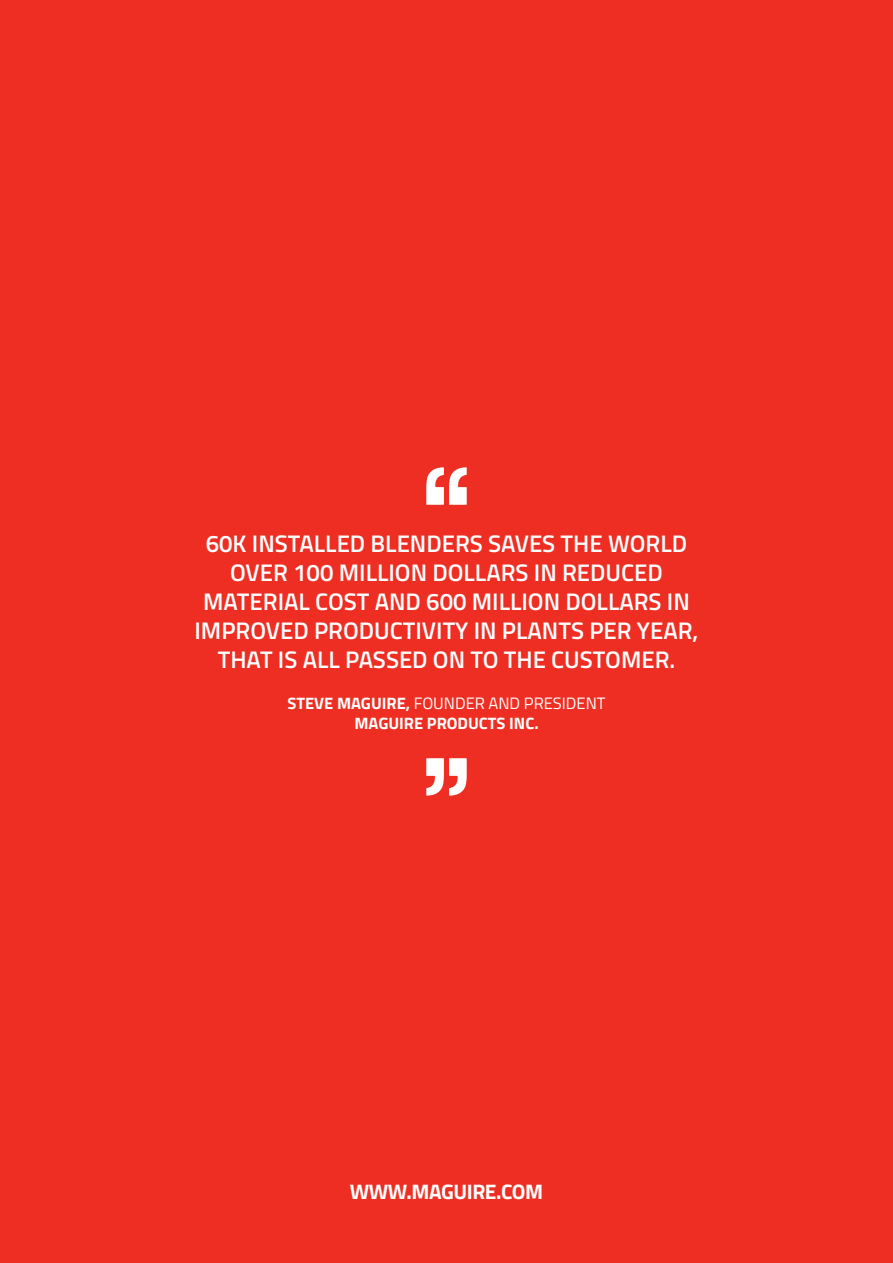
<style>
.page{position:relative;width:893px;height:1263px;background:#ee2e22}
.page>*{position:absolute;margin:0;border:0;box-sizing:border-box;transform-origin:0 0}
.t1{font:600 24px/28.8px "Titillium Web";color:#fff;text-align:center}
.t2{font:700 21px "Titillium Web";letter-spacing:-.02em;color:#fff}
.t3{font:700 16.5px/19.8px "Titillium Web";color:#fff;text-align:center}
.s1{font-weight:400}
</style>
<div class="page">
<svg style="left:426px;top:467px;width:41px;height:38px"></svg>
<svg style="left:426px;top:758px;width:41px;height:38px"></svg>
<p class="t1" style="left:195px;top:528px;width:505px">60K INSTALLED BLENDERS SAVES THE WORLD OVER 100 MILLION DOLLARS IN REDUCED MATERIAL COST AND 600 MILLION DOLLARS IN IMPROVED PRODUCTIVITY IN PLANTS PER YEAR, THAT IS ALL PASSED ON TO THE CUSTOMER.</p>
<p class="t3" style="left:287px;top:693px;width:319px">STEVE MAGUIRE, <span class="s1">FOUNDER AND PRESIDENT<br></span>MAGUIRE PRODUCTS INC.</p>
<p class="t2" style="left:350px;top:1176px;width:195px">WWW.MAGUIRE.COM</p>
</div>
